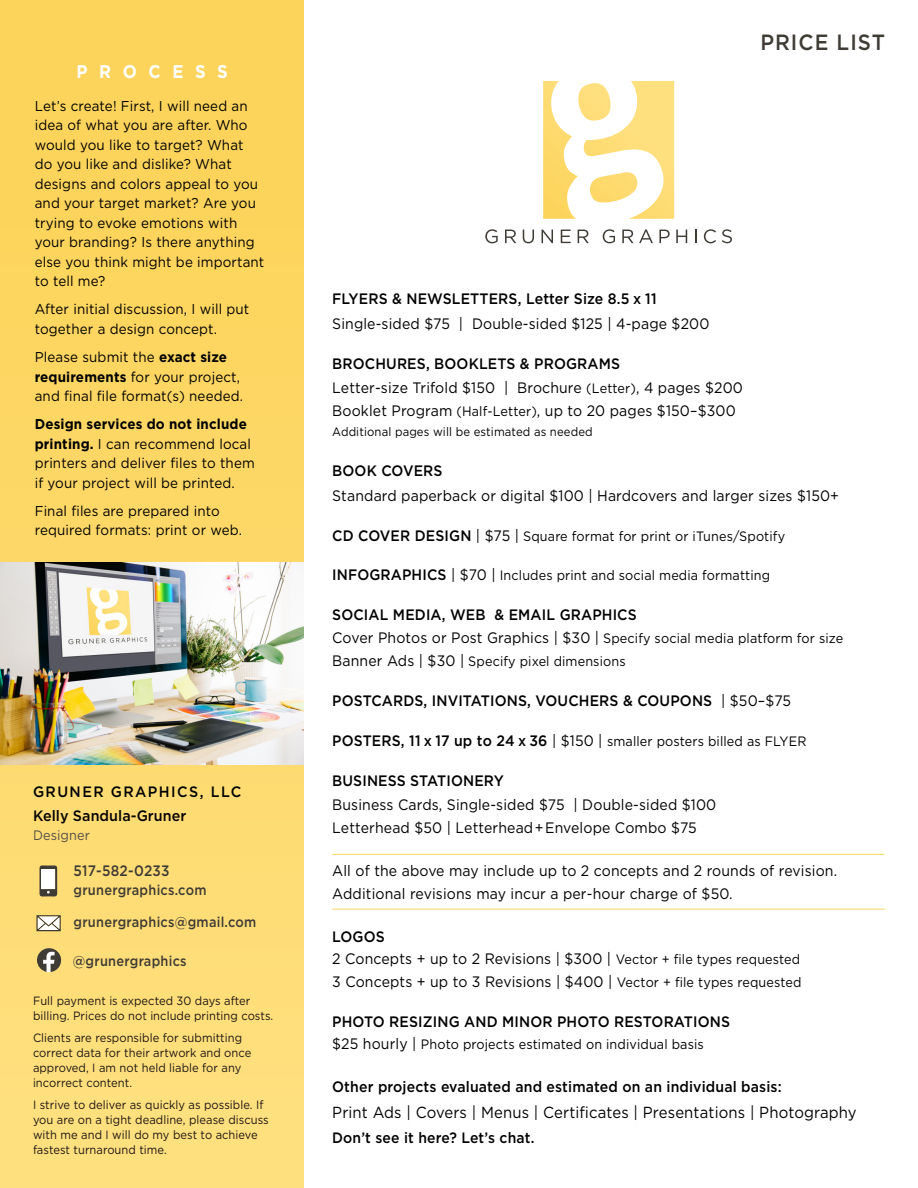
<style>
.page{position:relative;width:918px;height:1188px;background:#fff}
.page>*{position:absolute;margin:0;border:0;box-sizing:border-box;transform-origin:0 0}
.t1{font:500 22.05px "Gotham";letter-spacing:.05em;color:#3f3b35;scale:.93 1}
.t2{font:700 18.45px "Gotham";letter-spacing:.7em;color:#fff;scale:.9 1}
.t3{font:16.05px "Gotham";letter-spacing:.01em;color:#000;scale:.93 1}
.t4{font:15.15px "Gotham";letter-spacing:.01em;color:#000;scale:.93 1}
.t5{font:500 15.15px "Gotham";letter-spacing:.01em;color:#000;scale:.93 1}
.t6{font:500 15.15px "Gotham";letter-spacing:.02em;color:#3f3b35;scale:.9 1}
.t7{font:500 15px "Gotham";letter-spacing:.01em;color:#000;scale:.93 1}
.t8{font:500 15px "Gotham";letter-spacing:.005em;color:#040101;scale:.95 1}
.t9{font:500 15px "Gotham";letter-spacing:.1em;color:#000;scale:.95 1}
.t10{font:14.25px/19.5px "Gotham";letter-spacing:.01em;color:#000;scale:.94 1}
.t11{font:500 14.25px "Gotham";letter-spacing:.02em;color:#3f3b35;scale:.9 1}
.t12{font:13.65px "Gotham";letter-spacing:.01em;color:#000;scale:.93 1}
.t13{font:13.65px "Gotham";letter-spacing:.01em;color:#534e48;scale:.93 1}
.t14{font:12.15px "Gotham";letter-spacing:.01em;color:#000;scale:.93 1}
.t15{font:12px/15px "Gotham";letter-spacing:.005em;color:#1b1513;scale:.93 1}
.s1{font-weight:700}
.s2{font-size:13.65px}
.s3{font-weight:500;font-size:15.15px}
.s4{font-size:15.15px}
.s5{font-weight:400}
</style>
<div class="page">
<svg style="left:0;top:0;width:304px;height:1188px;background:#fdd96a"></svg>
<svg style="left:39px;top:865px;width:18px;height:32px"></svg>
<svg style="left:36px;top:915px;width:25px;height:16px"></svg>
<svg style="left:37px;top:948px;width:24px;height:24px"></svg>
<svg style="left:543px;top:81px;width:131px;height:138px"></svg>
<svg style="left:485px;top:229px;width:13px;height:14px"></svg>
<svg style="left:505px;top:230px;width:11px;height:13px"></svg>
<svg style="left:523px;top:230px;width:11px;height:13px"></svg>
<svg style="left:542px;top:230px;width:11px;height:13px"></svg>
<svg style="left:561px;top:230px;width:10px;height:13px"></svg>
<svg style="left:578px;top:230px;width:11px;height:13px"></svg>
<svg style="left:603px;top:229px;width:12px;height:14px"></svg>
<svg style="left:622px;top:229px;width:31px;height:14px"></svg>
<svg style="left:659px;top:230px;width:11px;height:13px"></svg>
<svg style="left:676px;top:230px;width:11px;height:13px"></svg>
<svg style="left:695px;top:230px;width:2px;height:13px"></svg>
<svg style="left:704px;top:229px;width:12px;height:14px"></svg>
<svg style="left:722px;top:229px;width:10px;height:14px"></svg>
<img style="left:0;top:562px;width:304px;height:202px">
<hr style="left:333px;top:854px;width:551px;height:1px;background:#fcd45c">
<hr style="left:333px;top:909px;width:551px;height:1px;background:#fcd45c">
<p class="t2" style="left:77px;top:60px;width:170px">PROCESS</p>
<p class="t10" style="left:35px;top:96px;width:246px">Let’s create! First, I will need an idea of what you are after. Who would you like to target? What do you like and dislike? What designs and colors appeal to you and your target market? Are you trying to evoke emotions with your branding? Is there anything else you think might be important to tell me?</p>
<p class="t10" style="left:35px;top:299px;width:230px">After initial discussion, I will put together a design concept.</p>
<p class="t10" style="left:35px;top:347px;width:223px">Please submit the <span class="s1">exact size requirements</span> for your project, and final file format(s) needed.</p>
<p class="t10" style="left:35px;top:414px;width:236px"><span class="s1">Design services do not include printing.</span> I can recommend local printers and deliver files to them if your project will be printed.</p>
<p class="t10" style="left:35px;top:501px;width:222px">Final files are prepared into required formats: print or web.</p>
<p class="t9" style="left:33px;top:782px;width:221px">GRUNER GRAPHICS, LLC</p>
<p class="t8" style="left:33px;top:806px;width:163px">Kelly Sandula-Gruner</p>
<p class="t13" style="left:33px;top:827px;width:63px">Designer</p>
<p class="t6" style="left:74px;top:861px;width:108px">517-582-0233</p>
<p class="t11" style="left:74px;top:881px;width:149px">grunergraphics.com</p>
<p class="t11" style="left:74px;top:913px;width:205px">grunergraphics@gmail.com</p>
<p class="t11" style="left:73px;top:951px;width:128px">@grunergraphics</p>
<p class="t15" style="left:33px;top:993px;width:260px">Full payment is expected 30 days after billing. Prices do not include printing costs.</p>
<p class="t15" style="left:33px;top:1030px;width:236px">Clients are responsible for submitting correct data for their artwork and once approved, I am not held liable for any incorrect content.</p>
<p class="t15" style="left:33px;top:1097px;width:255px">I strive to deliver as quickly as possible. If you are on a tight deadline, please discuss with me and I will do my best to achieve fastest turnaround time.</p>
<p class="t1" style="left:760px;top:28px;width:135px">PRICE LIST</p>
<p class="t5" style="left:332px;top:288px;width:350px">FLYERS &amp; NEWSLETTERS, Letter Size 8.5 x 11</p>
<p class="t4" style="left:332px;top:314px;width:407px">Single-sided $75 | Double-sided $125 | 4-page $200</p>
<p class="t5" style="left:332px;top:353px;width:311px">BROCHURES, BOOKLETS &amp; PROGRAMS</p>
<p class="t4" style="left:332px;top:378px;width:443px">Letter-size Trifold $150 | Brochure <span class="s2">(Letter)</span>, 4 pages $200</p>
<p class="t4" style="left:332px;top:401px;width:435px">Booklet Program <span class="s2">(Half-Letter)</span>, up to 20 pages $150–$300</p>
<p class="t14" style="left:332px;top:424px;width:282px">Additional pages will be estimated as needed</p>
<p class="t5" style="left:332px;top:460px;width:120px">BOOK COVERS</p>
<p class="t4" style="left:332px;top:486px;width:546px">Standard paperback or digital $100 | Hardcovers and larger sizes $150+</p>
<p class="t12" style="left:332px;top:527px;width:489px"><span class="s3">CD COVER DESIGN</span> <span class="s4">| $75 |</span> Square format for print or iTunes/Spotify</p>
<p class="t12" style="left:332px;top:567px;width:472px"><span class="s3">INFOGRAPHICS</span> <span class="s4">| $70 |</span> Includes print and social media formatting</p>
<p class="t5" style="left:332px;top:605px;width:329px">SOCIAL MEDIA, WEB &amp; EMAIL GRAPHICS</p>
<p class="t12" style="left:332px;top:630px;width:551px"><span class="s4">Cover Photos or Post Graphics | $30 |</span> Specify social media platform for size</p>
<p class="t12" style="left:332px;top:652px;width:317px"><span class="s4">Banner Ads | $30 |</span> Specify pixel dimensions</p>
<p class="t5" style="left:332px;top:690px;width:495px">POSTCARDS, INVITATIONS, VOUCHERS &amp; COUPONS <span class="s5">| $50–$75</span></p>
<p class="t12" style="left:332px;top:732px;width:511px"><span class="s3">POSTERS, 11 x 17 up to 24 x 36</span> <span class="s4">| $150 |</span> smaller posters billed as FLYER</p>
<p class="t5" style="left:332px;top:770px;width:186px">BUSINESS STATIONERY</p>
<p class="t4" style="left:332px;top:795px;width:414px">Business Cards, Single-sided $75 | Double-sided $100</p>
<p class="t4" style="left:332px;top:818px;width:394px">Letterhead $50 | Letterhead+Envelope Combo $75</p>
<p class="t4" style="left:332px;top:861px;width:544px">All of the above may include up to 2 concepts and 2 rounds of revision.</p>
<p class="t4" style="left:332px;top:884px;width:432px">Additional revisions may incur a per-hour charge of $50.</p>
<p class="t5" style="left:332px;top:926px;width:58px">LOGOS</p>
<p class="t4" style="left:332px;top:949px;width:505px">2 Concepts + up to 2 Revisions | $300 | <span class="s2">Vector + file types requested</span></p>
<p class="t4" style="left:332px;top:972px;width:506px">3 Concepts + up to 3 Revisions | $400 | <span class="s2">Vector + file types requested</span></p>
<p class="t5" style="left:332px;top:1012px;width:429px">PHOTO RESIZING AND MINOR PHOTO RESTORATIONS</p>
<p class="t12" style="left:332px;top:1036px;width:401px"><span class="s4">$25 hourly |</span> Photo projects estimated on individual basis</p>
<p class="t5" style="left:332px;top:1077px;width:485px">Other projects evaluated and estimated on an individual basis:</p>
<p class="t3" style="left:332px;top:1102px;width:565px">Print Ads | Covers | Menus | Certificates | Presentations | Photography</p>
<p class="t7" style="left:332px;top:1127px;width:219px">Don’t see it here? Let’s chat.</p>
</div>
